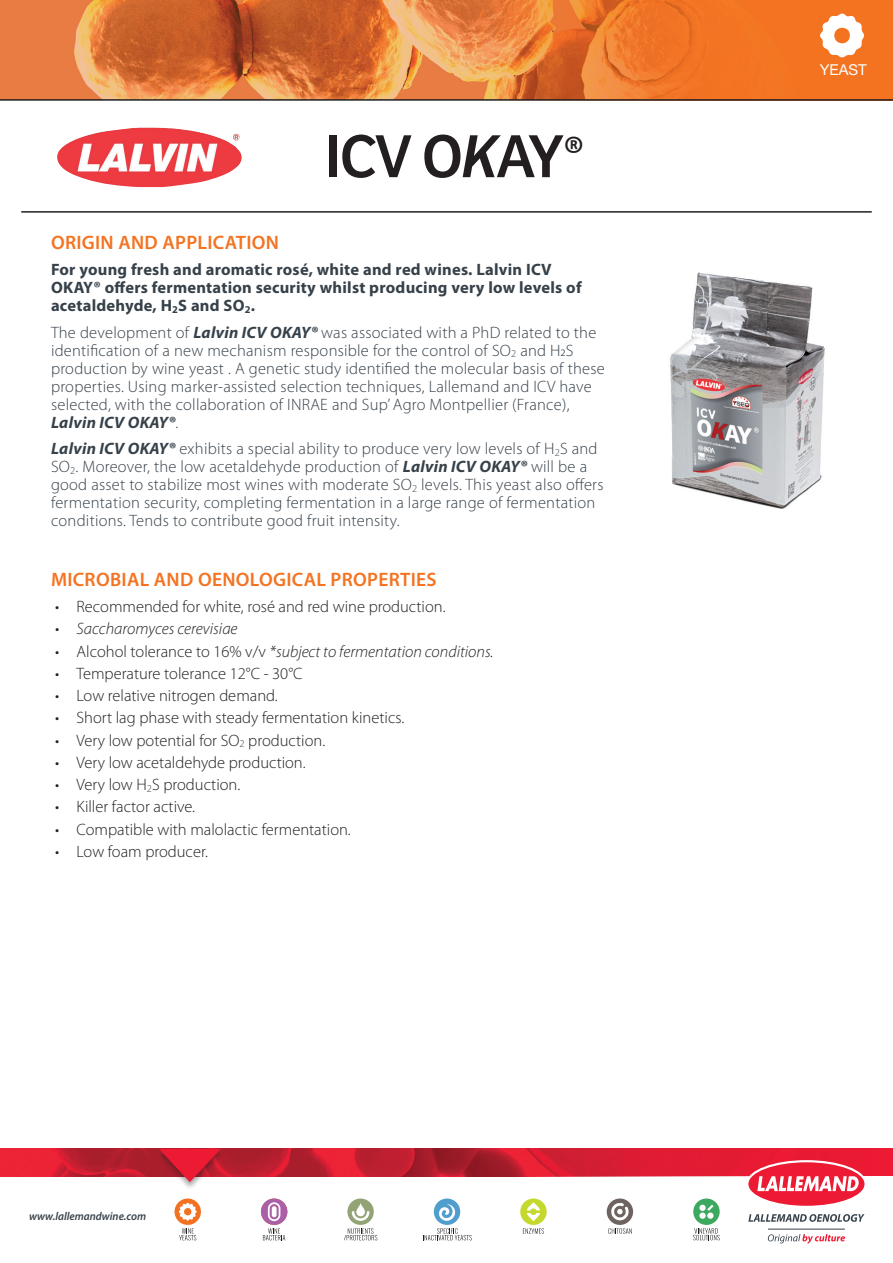
<style>
.page{position:relative;width:893px;height:1263px;background:#fff}
.page>*{position:absolute;margin:0;border:0;box-sizing:border-box;transform-origin:0 0}
.t1{font:63px "Bree";color:#231f20}
.t2{font:600 19.5px "Myriad Pro";letter-spacing:.015em;color:#f47321}
.t3{font:300 16.5px/18px "Myriad Pro";letter-spacing:.015em;color:#36414a}
.t4{font:300 16.5px "Myriad Pro";color:#231f20}
.t5{font:700 16.5px/18px "Myriad Pro";letter-spacing:.015em;color:#36414a}
.t6{font:italic 300 16.5px "Myriad Pro";color:#231f20}
.t7{font:15px "Helvetica Neue LT Std";color:#fff}
.t8{font:italic 600 11.55px "Myriad Pro";color:#36414a;scale:.96 1}
.s1{font-style:italic}
.s2{font-weight:700;font-style:italic}
.s3{font-style:normal}
</style>
<div class="page">
<img style="left:0;top:0;width:495px;height:99px">
<svg style="left:495px;top:0;width:398px;height:99px;background:#ed7629"></svg>
<svg style="left:819px;top:13px;width:46px;height:45px"></svg>
<hr style="left:0;top:99px;width:893px;height:2px;background:#231f20">
<hr style="left:21px;top:211px;width:851px;height:2px;background:#231f20">
<img style="left:0;top:1149px;width:893px;height:27px">
<hr style="left:768px;top:1229px;width:77px;height:1px;background:#36414a">
<svg style="left:746px;top:1160px;width:121px;height:48px"></svg>
<div style="left:748px;top:1162px;width:116px;height:44px;background:#ed1a33;border-radius:50%"></div>
<svg style="left:757px;top:1176px;width:102px;height:15px"></svg>
<svg style="left:748px;top:1214px;width:116px;height:8px"></svg>
<svg style="left:768px;top:1234px;width:77px;height:9px"></svg>
<svg style="left:423px;top:1228px;width:49px;height:12px"></svg>
<div style="left:434px;top:1198px;width:26px;height:27px;background:#509ece;border-radius:50%"></div>
<svg style="left:439px;top:1204px;width:16px;height:17px"></svg>
<svg style="left:263px;top:1228px;width:22px;height:12px"></svg>
<div style="left:261px;top:1198px;width:26px;height:27px;background:#aa5fa6;border-radius:50%"></div>
<svg style="left:268px;top:1202px;width:12px;height:19px"></svg>
<svg style="left:523px;top:1228px;width:21px;height:6px"></svg>
<div style="left:520px;top:1198px;width:27px;height:27px;background:#c4d82d;border-radius:50%"></div>
<svg style="left:527px;top:1202px;width:13px;height:19px"></svg>
<svg style="left:344px;top:1228px;width:33px;height:12px"></svg>
<div style="left:347px;top:1198px;width:27px;height:27px;background:#92a475;border-radius:50%"></div>
<svg style="left:356px;top:1203px;width:9px;height:13px"></svg>
<svg style="left:352px;top:1211px;width:17px;height:10px"></svg>
<svg style="left:179px;top:1228px;width:17px;height:12px"></svg>
<svg style="left:175px;top:1198px;width:26px;height:27px"></svg>
<svg style="left:179px;top:1203px;width:18px;height:17px"></svg>
<svg style="left:693px;top:1228px;width:27px;height:12px"></svg>
<div style="left:693px;top:1198px;width:27px;height:27px;background:#3ca860;border-radius:50%"></div>
<div style="left:699px;top:1205px;width:7px;height:6px;background:#fff;border-radius:50%"></div>
<svg style="left:699px;top:1212px;width:7px;height:7px"></svg>
<div style="left:707px;top:1212px;width:6px;height:7px;background:#fff;border-radius:50%"></div>
<svg style="left:707px;top:1204px;width:6px;height:7px"></svg>
<svg style="left:608px;top:1228px;width:24px;height:6px"></svg>
<div style="left:607px;top:1198px;width:26px;height:27px;background:#6f6362;border-radius:50%"></div>
<svg style="left:611px;top:1203px;width:18px;height:17px"></svg>
<div style="left:155px;top:1147px;width:70px;height:43px;background:#231f20;opacity:.4"></div>
<svg style="left:159px;top:1149px;width:62px;height:33px;background:#d4394b"></svg>
<img style="left:670px;top:272px;width:155px;height:237px">
<img style="left:57px;top:127px;width:185px;height:61px">
<h1 class="t1" style="left:325px;top:119px;width:260px">ICV O<span class="s1">K</span>AY<sup>®</sup></h1>
<p class="t2" style="left:51px;top:231px;width:230px">ORIGIN AND APPLICATION</p>
<p class="t5" style="left:51px;top:261px;width:532px">For young fresh and aromatic rosé, white and red wines. Lalvin ICV<br>OKAY® offers fermentation security whilst producing very low levels of acetaldehyde, H<sub>2</sub>S and SO<sub>2</sub>.</p>
<p class="t3" style="left:51px;top:323px;width:555px">The development of <span class="s2">Lalvin ICV OKAY®</span> was associated with a PhD related to the identification of a new mechanism responsible for the control of SO<sub>2</sub> and H2S production by wine yeast . A genetic study identified the molecular basis of these properties. Using marker-assisted selection techniques, Lallemand and ICV have selected, with the collaboration of INRAE and Sup’ Agro Montpellier (France), <span class="s2">Lalvin ICV OKAY®</span>.</p>
<p class="t3" style="left:51px;top:440px;width:554px"><span class="s2">Lalvin ICV OKAY®</span> exhibits a special ability to produce very low levels of H<sub>2</sub>S and SO<sub>2</sub>. Moreover, the low acetaldehyde production of <span class="s2">Lalvin ICV OKAY®</span> will be a good asset to stabilize most wines with moderate SO<sub>2</sub> levels. This yeast also offers fermentation security, completing fermentation in a large range of fermentation conditions. Tends to contribute good fruit intensity.</p>
<p class="t2" style="left:51px;top:568px;width:387px">MICROBIAL AND OENOLOGICAL PROPERTIES</p>
<p class="t4" style="left:55px;top:598px;width:392px">• Recommended for white, rosé and red wine production.</p>
<p class="t6" style="left:55px;top:619px;width:184px">• Saccharomyces cerevisiae</p>
<p class="t6" style="left:55px;top:641px;width:440px"><span class="s3">• Alcohol tolerance to 16% v/v</span> *subject to fermentation conditions.</p>
<p class="t4" style="left:55px;top:664px;width:249px">• Temperature tolerance 12°C - 30°C</p>
<p class="t4" style="left:55px;top:687px;width:224px">• Low relative nitrogen demand.</p>
<p class="t4" style="left:55px;top:709px;width:350px">• Short lag phase with steady fermentation kinetics.</p>
<p class="t4" style="left:55px;top:731px;width:271px">• Very low potential for SO<sub>2</sub> production.</p>
<p class="t4" style="left:55px;top:753px;width:252px">• Very low acetaldehyde production.</p>
<p class="t4" style="left:55px;top:776px;width:187px">• Very low H<sub>2</sub>S production.</p>
<p class="t4" style="left:55px;top:798px;width:141px">• Killer factor active.</p>
<p class="t4" style="left:55px;top:820px;width:297px">• Compatible with malolactic fermentation.</p>
<p class="t4" style="left:55px;top:842px;width:154px">• Low foam producer.</p>
<p class="t8" style="left:29px;top:1208px;width:123px">www.lallemandwine.com</p>
<p class="t7" style="left:820px;top:61px;width:48px">YEAST</p>
</div>
